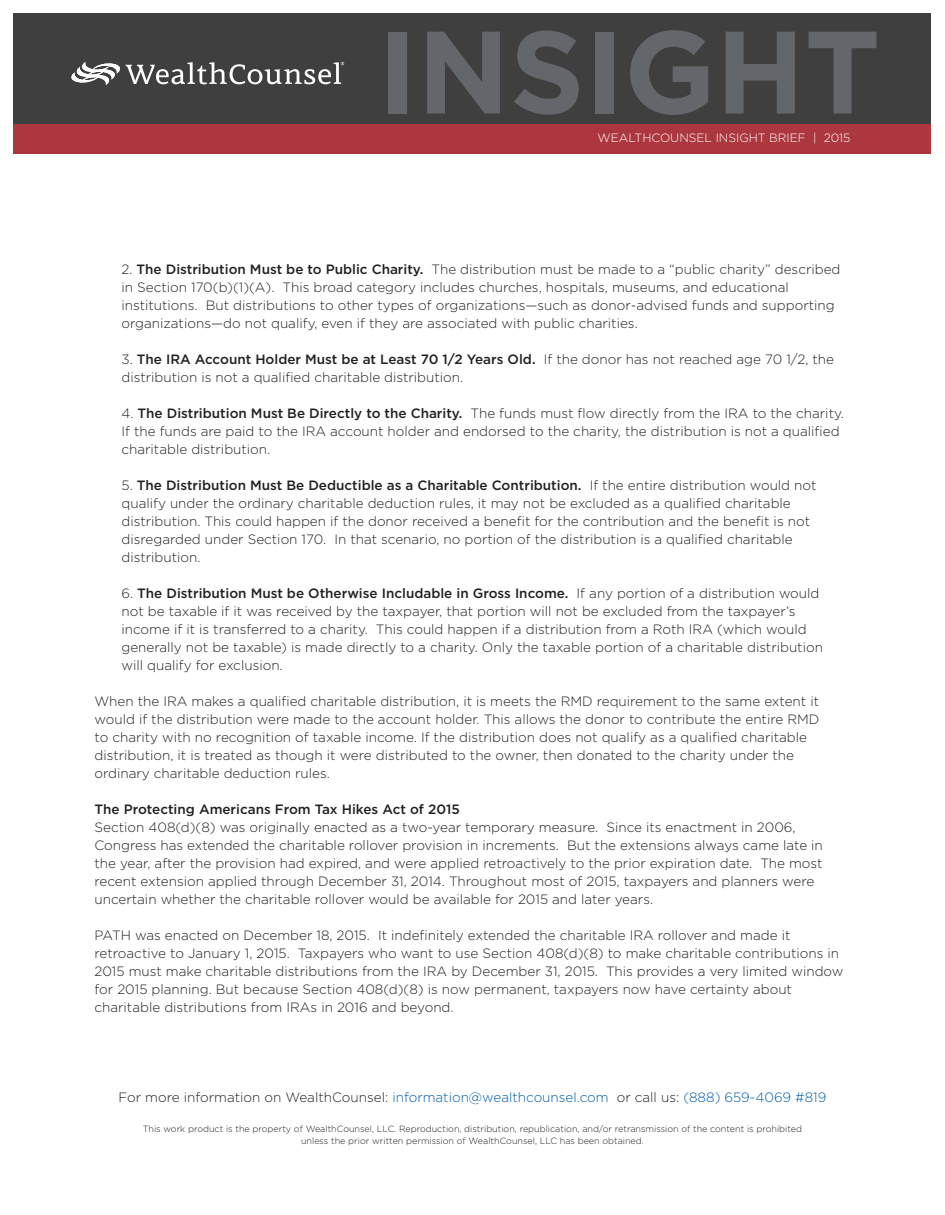
<style>
.page{position:relative;width:945px;height:1215px;background:#fff}
.page>*{position:absolute;margin:0;border:0;box-sizing:border-box;transform-origin:0 0}
.t1{font:700 117px "Gotham";color:#63666b}
.t2{font:300 13.5px/18px "Gotham";color:#231f20}
.t3{font:300 13.5px "Gotham";color:#015ca7}
.t4{font:500 13.5px "Gotham";color:#231f20}
.t5{font:300 12px "Gotham";color:#fff}
.t6{font:300 9px/12px "Gotham";color:#231f20;text-align:center}
.s1{font-weight:500}
.s2{color:#231f20}
</style>
<div class="page">
<div style="left:14px;top:14px;width:918px;height:132px;background:#3f3f3f"></div>
<div style="left:14px;top:124px;width:918px;height:30px;background:#ad373f"></div>
<svg style="left:71px;top:62px;width:273px;height:23px"></svg>
<h1 class="t1" style="left:378px;top:-5px;width:504px">INSIGHT</h1>
<p class="t5" style="left:598px;top:130px;width:254px">WEALTHCOUNSEL INSIGHT BRIEF | 2015</p>
<p class="t2" style="left:122px;top:260px;width:721px">2. <span class="s1">The Distribution Must be to Public Charity.</span> The distribution must be made to a “public charity” described in Section 170(b)(1)(A). This broad category includes churches, hospitals, museums, and educational institutions. But distributions to other types of organizations—such as donor-advised funds and supporting organizations—do not qualify, even if they are associated with public charities.</p>
<p class="t2" style="left:122px;top:350px;width:714px">3. <span class="s1">The IRA Account Holder Must be at Least 70 1/2 Years Old.</span> If the donor has not reached age 70 1/2, the distribution is not a qualified charitable distribution.</p>
<p class="t2" style="left:122px;top:404px;width:724px">4. <span class="s1">The Distribution Must Be Directly to the Charity.</span> The funds must flow directly from the IRA to the charity.<br>If the funds are paid to the IRA account holder and endorsed to the charity, the distribution is not a qualified charitable distribution.</p>
<p class="t2" style="left:122px;top:476px;width:697px">5. <span class="s1">The Distribution Must Be Deductible as a Charitable Contribution.</span> If the entire distribution would not qualify under the ordinary charitable deduction rules, it may not be excluded as a qualified charitable distribution. This could happen if the donor received a benefit for the contribution and the benefit is not disregarded under Section 170. In that scenario, no portion of the distribution is a qualified charitable distribution.</p>
<p class="t2" style="left:122px;top:584px;width:703px">6. <span class="s1">The Distribution Must be Otherwise Includable in Gross Income.</span> If any portion of a distribution would not be taxable if it was received by the taxpayer, that portion will not be excluded from the taxpayer’s income if it is transferred to a charity. This could happen if a distribution from a Roth IRA (which would generally not be taxable) is made directly to a charity. Only the taxable portion of a charitable distribution will qualify for exclusion.</p>
<p class="t2" style="left:94px;top:692px;width:726px">When the IRA makes a qualified charitable distribution, it is meets the RMD requirement to the same extent it would if the distribution were made to the account holder. This allows the donor to contribute the entire RMD to charity with no recognition of taxable income. If the distribution does not qualify as a qualified charitable distribution, it is treated as though it were distributed to the owner, then donated to the charity under the ordinary charitable deduction rules.</p>
<p class="t4" style="left:94px;top:800px;width:367px">The Protecting Americans From Tax Hikes Act of 2015</p>
<p class="t2" style="left:94px;top:818px;width:730px">Section 408(d)(8) was originally enacted as a two-year temporary measure. Since its enactment in 2006, Congress has extended the charitable rollover provision in increments. But the extensions always came late in the year, after the provision had expired, and were applied retroactively to the prior expiration date. The most recent extension applied through December 31, 2014. Throughout most of 2015, taxpayers and planners were uncertain whether the charitable rollover would be available for 2015 and later years.</p>
<p class="t2" style="left:94px;top:926px;width:751px">PATH was enacted on December 18, 2015. It indefinitely extended the charitable IRA rollover and made it retroactive to January 1, 2015. Taxpayers who want to use Section 408(d)(8) to make charitable contributions in 2015 must make charitable distributions from the IRA by December 31, 2015. This provides a very limited window for 2015 planning. But because Section 408(d)(8) is now permanent, taxpayers now have certainty about charitable distributions from IRAs in 2016 and beyond.</p>
<p class="t3" style="left:119px;top:1089px;width:709px"><span class="s2">For more information on WealthCounsel:</span> information@wealthcounsel.com <span class="s2">or call us:</span> (888) 659-4069 #819</p>
<p class="t6" style="left:143px;top:1123px;width:661px">This work product is the property of WealthCounsel, LLC. Reproduction, distribution, republication, and/or retransmission of the content is prohibited unless the prior written permission of WealthCounsel, LLC has been obtained.</p>
</div>
